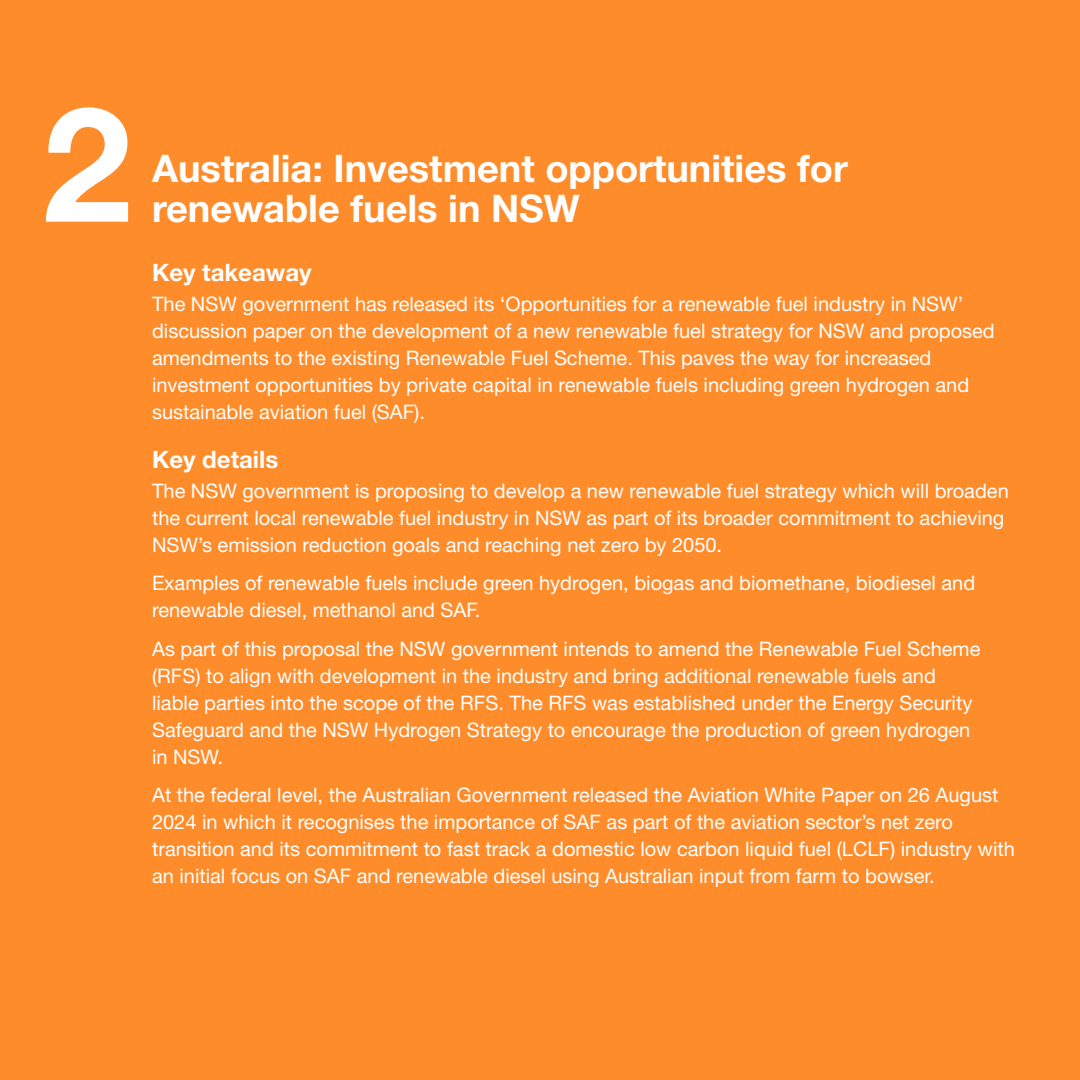
<style>
.page{position:relative;width:1080px;height:1080px;background:#fff}
.page>*{position:absolute;margin:0;border:0;box-sizing:border-box;transform-origin:0 0}
.Instagram___Find_out_more{font:700 160px "Helvetica Neue LT Std";color:#fff}
.Instagram___Find_out_more-2{font:700 38px/40px "Helvetica Neue LT Std";color:#fff}
.Instagram___Find_out_more-3{font:700 24px "Helvetica Neue LT Std";color:#fff}
.Instagram___Find_out_more-4{font:20px/27px "Helvetica Neue LT Std";color:#fff}
</style>
<div class="page">
<div style="left:15px;top:15px;width:1050px;height:1050px;background:#ff8c2b"></div>
<div style="left:0;top:0;width:1080px;height:1080px;border:30px solid #ff8c2b"></div>
<p class="Instagram___Find_out_more" style="left:42px;top:66px;width:90px">2</p>
<p class="Instagram___Find_out_more-2" style="left:152px;top:147px;width:697px">Australia: Investment opportunities for renewable fuels in NSW</p>
<p class="Instagram___Find_out_more-3" style="left:152px;top:257px;width:161px">Key takeaway</p>
<p class="Instagram___Find_out_more-4" style="left:152px;top:290px;width:844px">The NSW government has released its ‘Opportunities for a renewable fuel industry in NSW’ discussion paper on the development of a new renewable fuel strategy for NSW and proposed amendments to the existing Renewable Fuel Scheme. This paves the way for increased investment opportunities by private capital in renewable fuels including green hydrogen and sustainable aviation fuel (SAF).</p>
<p class="Instagram___Find_out_more-3" style="left:152px;top:445px;width:128px">Key details</p>
<p class="Instagram___Find_out_more-4" style="left:152px;top:477px;width:858px">The NSW government is proposing to develop a new renewable fuel strategy which will broaden the current local renewable fuel industry in NSW as part of its broader commitment to achieving<br>NSW’s emission reduction goals and reaching net zero by 2050.</p>
<p class="Instagram___Find_out_more-4" style="left:152px;top:569px;width:825px">Examples of renewable fuels include green hydrogen, biogas and biomethane, biodiesel and renewable diesel, methanol and SAF.</p>
<p class="Instagram___Find_out_more-4" style="left:152px;top:635px;width:830px">As part of this proposal the NSW government intends to amend the Renewable Fuel Scheme (RFS) to align with development in the industry and bring additional renewable fuels and liable parties into the scope of the RFS. The RFS was established under the Energy Security Safeguard and the NSW Hydrogen Strategy to encourage the production of green hydrogen in NSW.</p>
<p class="Instagram___Find_out_more-4" style="left:152px;top:781px;width:864px">At the federal level, the Australian Government released the Aviation White Paper on 26 August 2024 in which it recognises the importance of SAF as part of the aviation sector’s net zero transition and its commitment to fast track a domestic low carbon liquid fuel (LCLF) industry with an initial focus on SAF and renewable diesel using Australian input from farm to bowser.</p>
</div>
